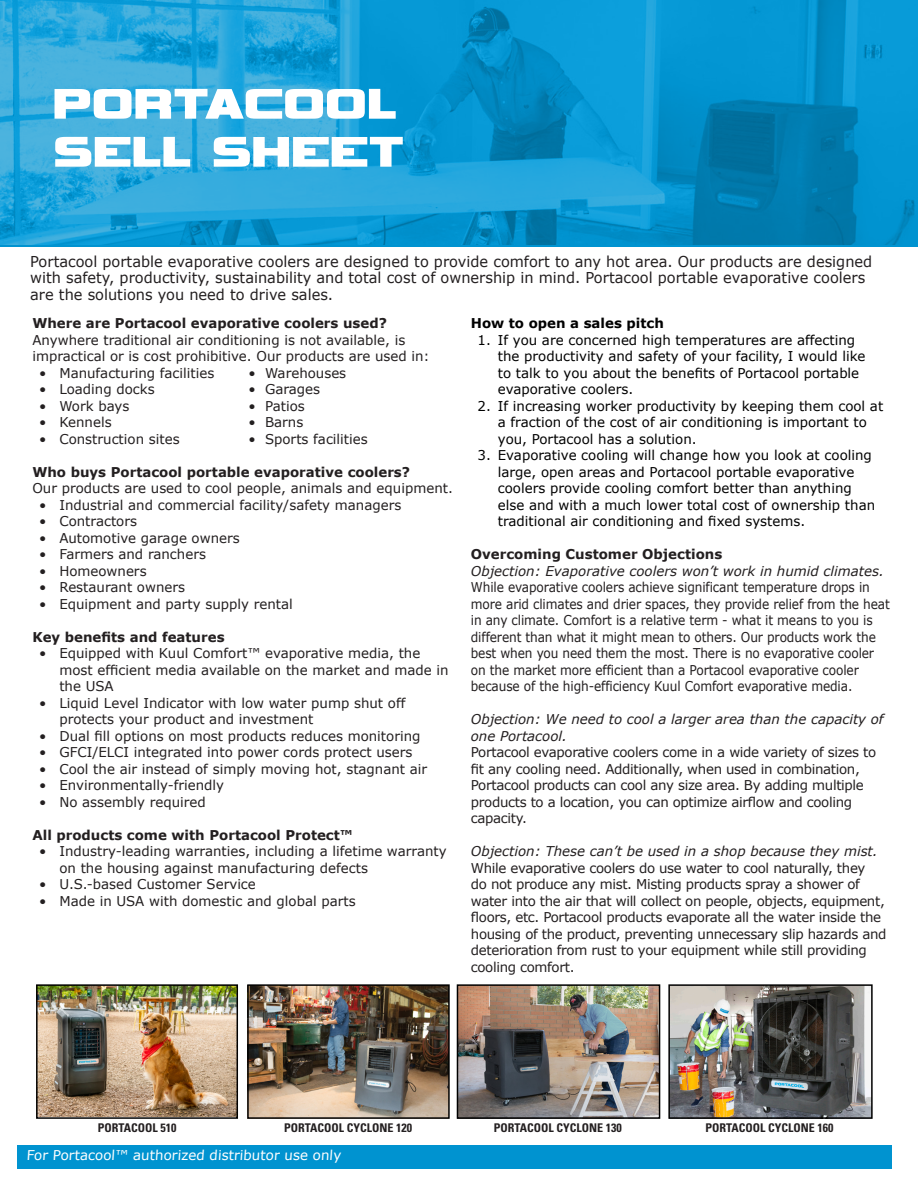
<style>
.page{position:relative;width:918px;height:1188px;background:#fff}
.page>*{position:absolute;margin:0;border:0;box-sizing:border-box;transform-origin:0 0}
.t1{font:60px "Vipnagorgialla";letter-spacing:.015em;color:#fff}
.t2{font:15px/16.5px "Verdana";color:#231f20}
.t3{font:13.5px/16.5px "Verdana";letter-spacing:-.01em;color:#231f20}
.t4{font:13.5px/16.5px "Verdana";color:#000}
.t5{font:13.5px/16.5px "Verdana";letter-spacing:-.01em;color:#231f20;scale:.9 1}
.t6{font:700 13.5px "Verdana";color:#231f20}
.t7{font:italic 13.5px/16.5px "Verdana";color:#231f20}
.t8{font:13.5px "Verdana";color:#fff}
.t9{font:700 13.5px "Verdana";color:#000}
.t10{font:700 condensed 12px "Univers";color:#231f20}
</style>
<div class="page">
<svg style="left:0;top:0;width:918px;height:246px;background:#159ad1"></svg>
<div style="left:17px;top:1145px;width:874px;height:23px;background:#0093d0"></div>
<img style="left:250px;top:987px;width:197px;height:129px">
<div style="left:247px;top:984px;width:203px;height:135px;border:2px solid #000"></div>
<img style="left:39px;top:987px;width:196px;height:129px">
<div style="left:36px;top:984px;width:202px;height:135px;border:2px solid #000"></div>
<img style="left:460px;top:987px;width:197px;height:129px">
<div style="left:457px;top:984px;width:203px;height:135px;border:2px solid #000"></div>
<img style="left:671px;top:987px;width:199px;height:129px">
<div style="left:668px;top:984px;width:205px;height:135px;border:2px solid #000"></div>
<p class="t1" style="left:54px;top:77px;width:343px">PORTACOOL</p>
<p class="t1" style="left:54px;top:125px;width:351px">SELL SHEET</p>
<p class="t2" style="left:30px;top:253px;width:844px">Portacool portable evaporative coolers are designed to provide comfort to any hot area. Our products are designed with safety, productivity, sustainability and total cost of ownership in mind. Portacool portable evaporative coolers are the solutions you need to drive sales.</p>
<p class="t6" style="left:32px;top:315px;width:356px">Where are Portacool evaporative coolers used?</p>
<p class="t3" style="left:32px;top:332px;width:399px">Anywhere traditional air conditioning is not available, is impractical or is cost prohibitive. Our products are used in:</p>
<p class="t3" style="left:39px;top:365px;width:177px">• Manufacturing facilities</p>
<p class="t3" style="left:248px;top:365px;width:99px">• Warehouses</p>
<p class="t3" style="left:39px;top:381px;width:117px">• Loading docks</p>
<p class="t3" style="left:248px;top:381px;width:73px">• Garages</p>
<p class="t3" style="left:39px;top:398px;width:92px">• Work bays</p>
<p class="t3" style="left:248px;top:398px;width:58px">• Patios</p>
<p class="t3" style="left:39px;top:414px;width:74px">• Kennels</p>
<p class="t3" style="left:248px;top:414px;width:57px">• Barns</p>
<p class="t3" style="left:39px;top:431px;width:142px">• Construction sites</p>
<p class="t3" style="left:248px;top:431px;width:121px">• Sports facilities</p>
<p class="t6" style="left:32px;top:463px;width:379px">Who buys Portacool portable evaporative coolers?</p>
<p class="t3" style="left:32px;top:480px;width:422px">Our products are used to cool people, animals and equipment.</p>
<p class="t3" style="left:39px;top:497px;width:364px">• Industrial and commercial facility/safety managers</p>
<p class="t3" style="left:39px;top:513px;width:99px">• Contractors</p>
<p class="t3" style="left:39px;top:530px;width:202px">• Automotive garage owners</p>
<p class="t3" style="left:39px;top:546px;width:168px">• Farmers and ranchers</p>
<p class="t3" style="left:39px;top:563px;width:109px">• Homeowners</p>
<p class="t3" style="left:39px;top:579px;width:147px">• Restaurant owners</p>
<p class="t3" style="left:39px;top:596px;width:255px">• Equipment and party supply rental</p>
<p class="t6" style="left:32px;top:628px;width:194px">Key benefits and features</p>
<p class="t3" style="left:59px;top:645px;width:391px;text-indent:-20px">• Equipped with Kuul Comfort™ evaporative media, the most efficient media available on the market and made in the USA</p>
<p class="t3" style="left:59px;top:695px;width:348px;text-indent:-20px">• Liquid Level Indicator with low water pump shut off protects your product and investment</p>
<p class="t3" style="left:39px;top:728px;width:383px">• Dual fill options on most products reduces monitoring</p>
<p class="t3" style="left:39px;top:744px;width:375px">• GFCI/ELCI integrated into power cords protect users</p>
<p class="t3" style="left:39px;top:761px;width:390px">• Cool the air instead of simply moving hot, stagnant air</p>
<p class="t3" style="left:39px;top:777px;width:187px">• Environmentally-friendly</p>
<p class="t3" style="left:39px;top:794px;width:168px">• No assembly required</p>
<p class="t6" style="left:32px;top:826px;width:322px">All products come with Portacool Protect™</p>
<p class="t3" style="left:59px;top:843px;width:389px;text-indent:-20px">• Industry-leading warranties, including a lifetime warranty on the housing against manufacturing defects</p>
<p class="t3" style="left:39px;top:876px;width:218px">• U.S.-based Customer Service</p>
<p class="t3" style="left:39px;top:893px;width:318px">• Made in USA with domestic and global parts</p>
<p class="t9" style="left:471px;top:315px;width:194px">How to open a sales pitch</p>
<p class="t4" style="left:498px;top:332px;width:369px;text-indent:-20px">1. If you are concerned high temperatures are affecting the productivity and safety of your facility, I would like to talk to you about the benefits of Portacool portable evaporative coolers.</p>
<p class="t4" style="left:498px;top:398px;width:387px;text-indent:-20px">2. If increasing worker productivity by keeping them cool at a fraction of the cost of air conditioning is important to you, Portacool has a solution.</p>
<p class="t4" style="left:498px;top:447px;width:379px;text-indent:-20px">3. Evaporative cooling will change how you look at cooling large, open areas and Portacool portable evaporative coolers provide cooling comfort better than anything else and with a much lower total cost of ownership than traditional air conditioning and fixed systems.</p>
<p class="t6" style="left:471px;top:546px;width:253px">Overcoming Customer Objections</p>
<p class="t7" style="left:471px;top:563px;width:415px">Objection: Evaporative coolers won’t work in humid climates.</p>
<p class="t5" style="left:471px;top:579px;width:467px">While evaporative coolers achieve significant temperature drops in more arid climates and drier spaces, they provide relief from the heat in any climate. Comfort is a relative term - what it means to you is different than what it might mean to others. Our products work the best when you need them the most. There is no evaporative cooler on the market more efficient than a Portacool evaporative cooler because of the high-efficiency Kuul Comfort evaporative media.</p>
<p class="t7" style="left:471px;top:711px;width:414px">Objection: We need to cool a larger area than the capacity of one Portacool.</p>
<p class="t3" style="left:471px;top:744px;width:407px">Portacool evaporative coolers come in a wide variety of sizes to fit any cooling need. Additionally, when used in combination, Portacool products can cool any size area. By adding multiple products to a location, you can optimize airflow and cooling capacity.</p>
<p class="t7" style="left:471px;top:843px;width:408px">Objection: These can’t be used in a shop because they mist.</p>
<p class="t3" style="left:471px;top:860px;width:417px">While evaporative coolers do use water to cool naturally, they<br>do not produce any mist. Misting products spray a shower of water into the air that will collect on people, objects, equipment, floors, etc. Portacool products evaporate all the water inside the housing of the product, preventing unnecessary slip hazards and deterioration from rust to your equipment while still providing cooling comfort.</p>
<p class="t10" style="left:98px;top:1120px;width:80px">PORTACOOL 510</p>
<p class="t10" style="left:284px;top:1120px;width:129px">PORTACOOL CYCLONE 120</p>
<p class="t10" style="left:494px;top:1120px;width:129px">PORTACOOL CYCLONE 130</p>
<p class="t10" style="left:705px;top:1120px;width:129px">PORTACOOL CYCLONE 160</p>
<p class="t8" style="left:26px;top:1146px;width:317px">For Portacool™ authorized distributor use only</p>
</div>
